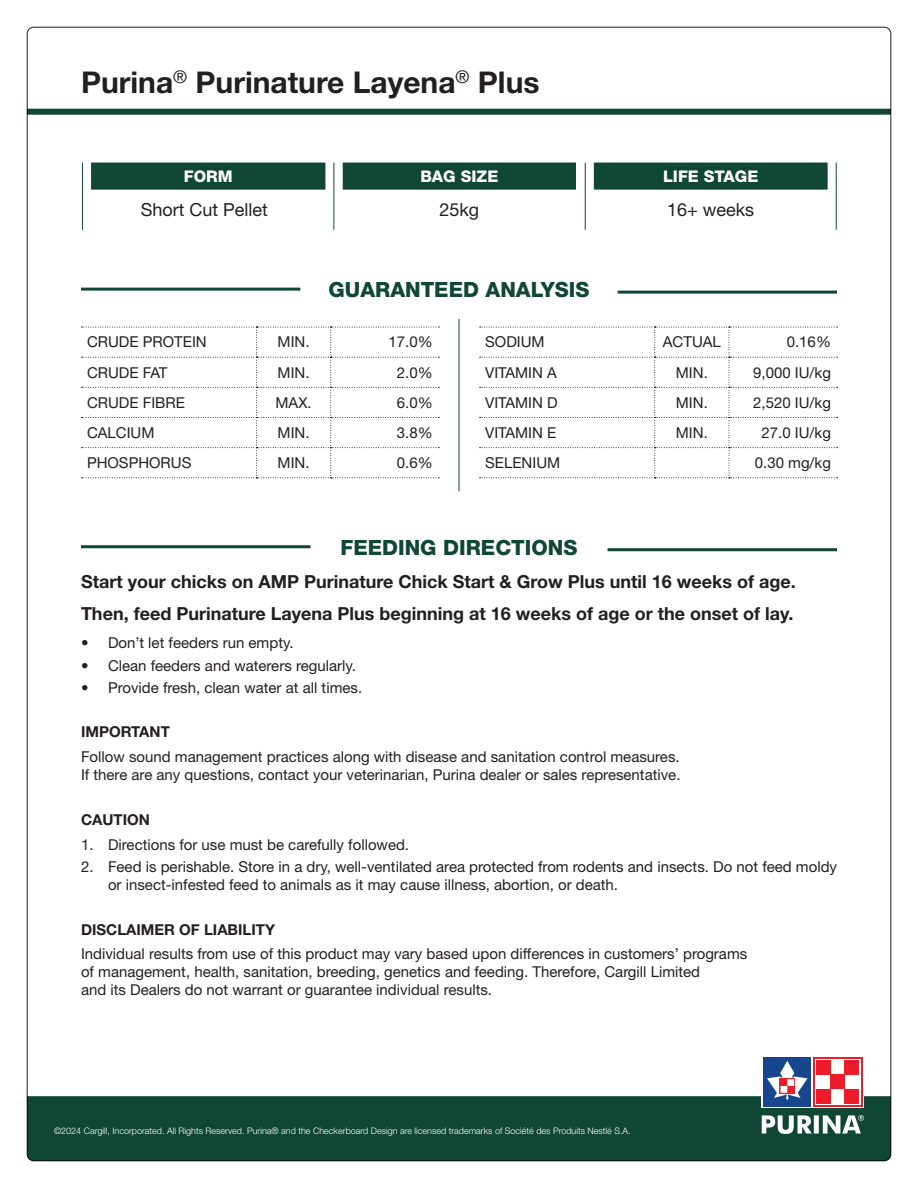
<style>
.page{position:relative;width:918px;height:1188px;background:#fff}
.page>*{position:absolute;margin:0;border:0;box-sizing:border-box;transform-origin:0 0}
.t1{font:700 30px "Helvetica Neue LT Std";color:#231f20}
.t2{font:800 21px "Helvetica Neue LT Std";color:#0f4734}
.t3{font:700 18px/31.8px "Helvetica Neue LT Std";color:#231f20}
.t4{font:18px "Helvetica Neue LT Std";color:#231f20}
.t5{font:800 16.05px "Helvetica Neue LT Std";color:#fff}
.t6{font:15px/18px "Helvetica Neue LT Std";color:#231f20}
.t7{font:700 15px "Helvetica Neue LT Std";color:#231f20}
.t8{font:300 9px "Helvetica Neue LT Std";color:#fff}
</style>
<div class="page">
<div style="left:27px;top:1096px;width:864px;height:65px;background:#0f4734"></div>
<svg style="left:762px;top:1057px;width:102px;height:51px"></svg>
<div style="left:764px;top:1057px;width:47px;height:50px;background:#17468e"></div>
<div style="left:813px;top:1057px;width:49px;height:50px;background:linear-gradient(to right,#ee1b2b,#ee1b2b)"></div>
<div style="left:815px;top:1059px;width:45px;height:46px;background:#fff"></div>
<div style="left:816px;top:1061px;width:14px;height:14px;background:#ee1b2b"></div>
<div style="left:845px;top:1061px;width:14px;height:14px;background:#ee1b2b"></div>
<div style="left:830px;top:1075px;width:15px;height:14px;background:#ee1b2b"></div>
<div style="left:816px;top:1089px;width:14px;height:14px;background:#ee1b2b"></div>
<div style="left:845px;top:1089px;width:14px;height:14px;background:#ee1b2b"></div>
<svg style="left:767px;top:1061px;width:41px;height:38px"></svg>
<svg style="left:762px;top:1115px;width:102px;height:19px"></svg>
<div style="left:27px;top:109px;width:864px;height:6px;background:#0f4734"></div>
<svg style="left:81px;top:327px;width:358px;height:151px"></svg>
<svg style="left:480px;top:327px;width:358px;height:151px"></svg>
<hr style="left:81px;top:545px;width:229px;height:3px;background:#0f4734">
<hr style="left:608px;top:548px;width:229px;height:3px;background:#0f4734">
<hr style="left:81px;top:288px;width:219px;height:3px;background:#0f4734">
<hr style="left:618px;top:291px;width:219px;height:3px;background:#0f4734">
<svg style="left:82px;top:163px;width:1px;height:27px"></svg>
<hr style="left:82px;top:190px;width:1px;height:40px;background:#0f4734">
<hr style="left:334px;top:190px;width:1px;height:40px;background:#0f4734">
<svg style="left:91px;top:163px;width:737px;height:27px;background:#1d513f"></svg>
<hr style="left:585px;top:190px;width:1px;height:40px;background:#0f4734">
<svg style="left:836px;top:163px;width:1px;height:27px"></svg>
<hr style="left:836px;top:190px;width:1px;height:40px;background:#0f4734">
<hr style="left:459px;top:319px;width:1px;height:172px;background:#0f4734">
<h1 class="t1" style="left:81px;top:64px;width:460px">Purina<sup>®</sup> Purinature Layena<sup>®</sup> Plus</h1>
<p class="t5" style="left:184px;top:167px;width:50px">FORM</p>
<p class="t5" style="left:420px;top:167px;width:79px">BAG SIZE</p>
<p class="t5" style="left:663px;top:167px;width:97px">LIFE STAGE</p>
<p class="t4" style="left:141px;top:199px;width:129px">Short Cut Pellet</p>
<p class="t4" style="left:440px;top:199px;width:41px">25kg</p>
<p class="t4" style="left:667px;top:199px;width:89px">16+ weeks</p>
<h2 class="t2" style="left:328px;top:277px;width:263px">GUARANTEED ANALYSIS</h2>
<p class="t6" style="left:87px;top:333px;width:121px">CRUDE PROTEIN</p>
<p class="t6" style="left:278px;top:333px;width:33px">MIN.</p>
<p class="t6" style="left:389px;top:333px;width:46px">17.0%</p>
<p class="t6" style="left:87px;top:363px;width:82px">CRUDE FAT</p>
<p class="t6" style="left:278px;top:363px;width:33px">MIN.</p>
<p class="t6" style="left:397px;top:363px;width:37px">2.0%</p>
<p class="t6" style="left:87px;top:393px;width:100px">CRUDE FIBRE</p>
<p class="t6" style="left:276px;top:393px;width:38px">MAX.</p>
<p class="t6" style="left:397px;top:393px;width:37px">6.0%</p>
<p class="t6" style="left:87px;top:423px;width:69px">CALCIUM</p>
<p class="t6" style="left:278px;top:423px;width:33px">MIN.</p>
<p class="t6" style="left:397px;top:423px;width:37px">3.8%</p>
<p class="t6" style="left:87px;top:454px;width:106px">PHOSPHORUS</p>
<p class="t6" style="left:278px;top:454px;width:33px">MIN.</p>
<p class="t6" style="left:397px;top:454px;width:37px">0.6%</p>
<p class="t6" style="left:485px;top:333px;width:61px">SODIUM</p>
<p class="t6" style="left:663px;top:333px;width:60px">ACTUAL</p>
<p class="t6" style="left:787px;top:333px;width:46px">0.16%</p>
<p class="t6" style="left:485px;top:363px;width:73px">VITAMIN A</p>
<p class="t6" style="left:676px;top:363px;width:33px">MIN.</p>
<p class="t6" style="left:753px;top:363px;width:79px">9,000 IU/kg</p>
<p class="t6" style="left:485px;top:393px;width:74px">VITAMIN D</p>
<p class="t6" style="left:676px;top:393px;width:33px">MIN.</p>
<p class="t6" style="left:753px;top:393px;width:79px">2,520 IU/kg</p>
<p class="t6" style="left:485px;top:423px;width:73px">VITAMIN E</p>
<p class="t6" style="left:676px;top:423px;width:33px">MIN.</p>
<p class="t6" style="left:762px;top:423px;width:71px">27.0 IU/kg</p>
<p class="t6" style="left:485px;top:454px;width:77px">SELENIUM</p>
<p class="t6" style="left:755px;top:454px;width:78px">0.30 mg/kg</p>
<h2 class="t2" style="left:341px;top:535px;width:238px">FEEDING DIRECTIONS</h2>
<p class="t3" style="left:81px;top:565px;width:716px">Start your chicks on AMP Purinature Chick Start &amp; Grow Plus until 16 weeks of age.<br>Then, feed Purinature Layena Plus beginning at 16 weeks of age or the onset of lay.</p>
<p class="t6" style="left:81px;top:634px;width:214px">• Don’t let feeders run empty.</p>
<p class="t6" style="left:81px;top:656px;width:277px">• Clean feeders and waterers regularly.</p>
<p class="t6" style="left:81px;top:678px;width:283px">• Provide fresh, clean water at all times.</p>
<p class="t7" style="left:81px;top:723px;width:90px">IMPORTANT</p>
<p class="t6" style="left:81px;top:748px;width:601px">Follow sound management practices along with disease and sanitation control measures.<br>If there are any questions, contact your veterinarian, Purina dealer or sales representative.</p>
<p class="t7" style="left:81px;top:810px;width:70px">CAUTION</p>
<p class="t6" style="left:81px;top:835px;width:330px">1. Directions for use must be carefully followed.</p>
<p class="t6" style="left:108px;top:857px;width:731px;text-indent:-27px">2. Feed is perishable. Store in a dry, well-ventilated area protected from rodents and insects. Do not feed moldy or insect-infested feed to animals as it may cause illness, abortion, or death.</p>
<p class="t7" style="left:81px;top:920px;width:196px">DISCLAIMER OF LIABILITY</p>
<p class="t6" style="left:81px;top:945px;width:668px">Individual results from use of this product may vary based upon differences in customers’ programs of management, health, sanitation, breeding, genetics and feeding. Therefore, Cargill Limited<br>and its Dealers do not warrant or guarantee individual results.</p>
<p class="t8" style="left:54px;top:1125px;width:578px">©2024 Cargill, Incorporated. All Rights Reserved. Purina® and the Checkerboard Design are licensed trademarks of Société des Produits Nestlé S.A.</p>
</div>
